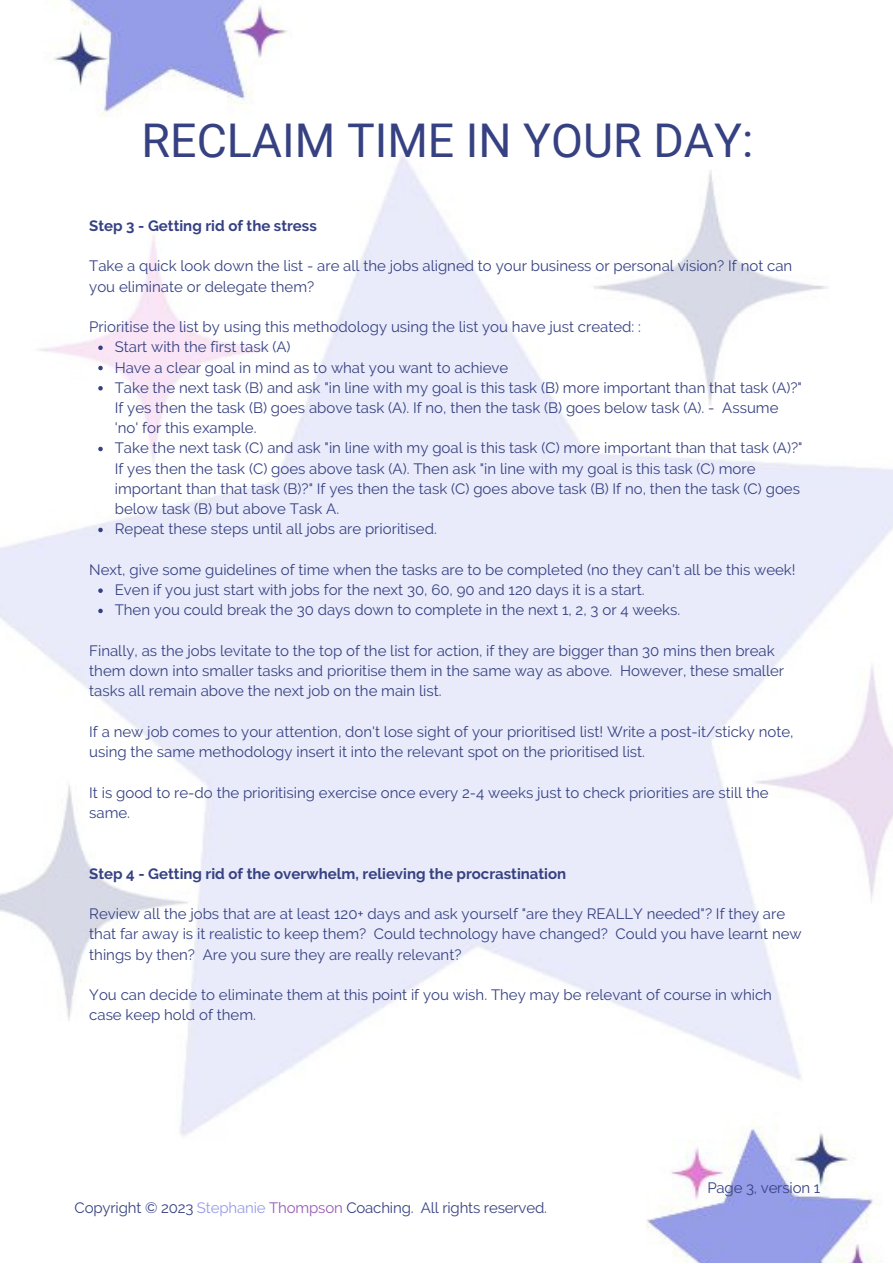
<style>
.page{position:relative;width:893px;height:1264px;background:#fff}
.page>*{position:absolute;margin:0;border:0;box-sizing:border-box;transform-origin:0 0}
.t1{font:46.5px "Roboto";color:#364182}
.t2{font:15px/20.2px "Raleway";color:#364182}
.t3{font:700 15px "Raleway";color:#364182}
.s1{color:#959ce8}
.s2{color:#975ab6}
</style>
<div class="page">
<img style="left:0;top:0;width:892px;height:1262px">
<svg style="left:98px;top:345px;width:5px;height:5px"></svg>
<svg style="left:98px;top:366px;width:5px;height:4px"></svg>
<svg style="left:98px;top:386px;width:5px;height:4px"></svg>
<svg style="left:98px;top:447px;width:5px;height:4px"></svg>
<svg style="left:98px;top:527px;width:5px;height:5px"></svg>
<svg style="left:98px;top:588px;width:5px;height:5px"></svg>
<svg style="left:98px;top:608px;width:5px;height:5px"></svg>
<p class="t1" style="left:142px;top:114px;width:613px">RECLAIM TIME IN YOUR DAY:</p>
<p class="t3" style="left:89px;top:217px;width:229px">Step 3 - Getting rid of the stress</p>
<p class="t2" style="left:89px;top:256px;width:704px">Take a quick look down the list - are all the jobs aligned to your business or personal vision? If not can you eliminate or delegate them?</p>
<p class="t2" style="left:89px;top:316px;width:553px">Prioritise the list by using this methodology using the list you have just created: :</p>
<p class="t2" style="left:115px;top:337px;width:177px">Start with the first task (A)</p>
<p class="t2" style="left:115px;top:357px;width:395px">Have a clear goal in mind as to what you want to achieve</p>
<p class="t2" style="left:115px;top:377px;width:688px">Take the next task (B) and ask "in line with my goal is this task (B) more important than that task (A)?"<br>If yes then the task (B) goes above task (A). If no, then the task (B) goes below task (A). - Assume 'no' for this example.</p>
<p class="t2" style="left:115px;top:438px;width:689px">Take the next task (C) and ask "in line with my goal is this task (C) more important than that task (A)?" If yes then the task (C) goes above task (A). Then ask "in line with my goal is this task (C) more important than that task (B)?" If yes then the task (C) goes above task (B) If no, then the task (C) goes below task (B) but above Task A.</p>
<p class="t2" style="left:115px;top:519px;width:323px">Repeat these steps until all jobs are prioritised.</p>
<p class="t2" style="left:89px;top:559px;width:707px">Next, give some guidelines of time when the tasks are to be completed (no they can't all be this week!</p>
<p class="t2" style="left:115px;top:579px;width:531px">Even if you just start with jobs for the next 30, 60, 90 and 120 days it is a start.</p>
<p class="t2" style="left:115px;top:600px;width:567px">Then you could break the 30 days down to complete in the next 1, 2, 3 or 4 weeks.</p>
<p class="t2" style="left:89px;top:640px;width:696px">Finally, as the jobs levitate to the top of the list for action, if they are bigger than 30 mins then break them down into smaller tasks and prioritise them in the same way as above. However, these smaller tasks all remain above the next job on the main list.</p>
<p class="t2" style="left:89px;top:721px;width:705px">If a new job comes to your attention, don't lose sight of your prioritised list! Write a post-it/sticky note, using the same methodology insert it into the relevant spot on the prioritised list.</p>
<p class="t2" style="left:89px;top:782px;width:681px">It is good to re-do the prioritising exercise once every 2-4 weeks just to check priorities are still the same.</p>
<p class="t3" style="left:89px;top:864px;width:478px">Step 4 - Getting rid of the overwhelm, relieving the procrastination</p>
<p class="t2" style="left:89px;top:903px;width:714px">Review all the jobs that are at least 120+ days and ask yourself "are they REALLY needed"? If they are that far away is it realistic to keep them? Could technology have changed? Could you have learnt new things by then? Are you sure they are really relevant?</p>
<p class="t2" style="left:89px;top:984px;width:684px">You can decide to eliminate them at this point if you wish. They may be relevant of course in which case keep hold of them.</p>
<p class="t2" style="left:75px;top:1197px;width:474px">Copyright © 2023 <span class="s1">Stephanie</span> <span class="s2">Thompson</span> Coaching. All rights reserved.</p>
<p class="t2" style="left:707px;top:1177px;width:114px">Page 3, version 1</p>
</div>
